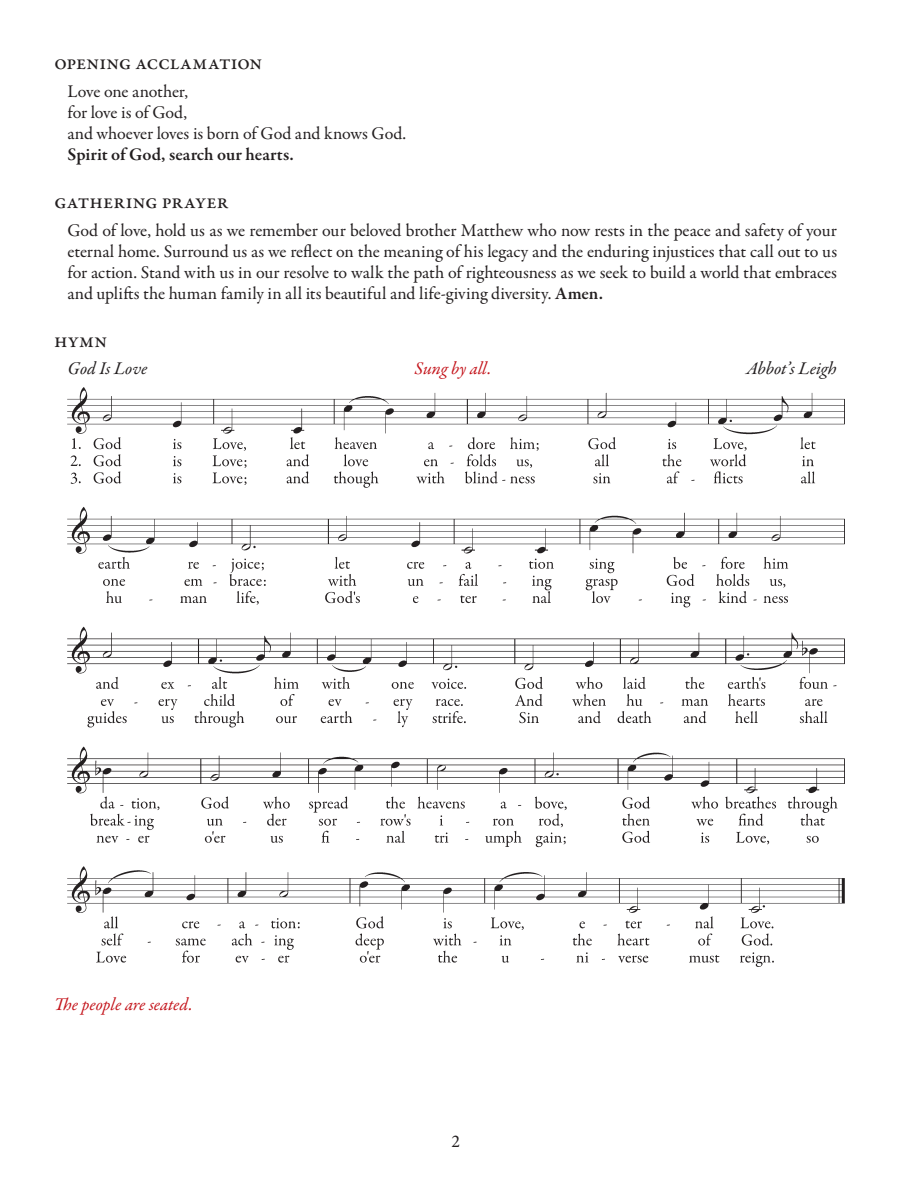
<style>
.page{position:relative;width:918px;height:1188px;background:#fff}
.page>*{position:absolute;margin:0;border:0;box-sizing:border-box;transform-origin:0 0}
.t1{font:500 21px "Garamond Premr Pro";color:#231f20}
.t2{font:18px/21px "Garamond Premr Pro";color:#231f20}
.t3{font:italic 18px "Garamond Premr Pro";letter-spacing:-.005em;color:#c4151c}
.t4{font:600 18px "Garamond Premr Pro";letter-spacing:.005em;color:#231f20}
.t5{font:italic 18px "Garamond Premr Pro";letter-spacing:-.005em;color:#231f20}
.t6{font:18px "Minion Pro";color:#231f20}
.s1{font-weight:600}
</style>
<div class="page">
<img style="left:68px;top:388px;width:776px;height:578px">
<p class="t1" style="left:54px;top:50px;width:210px">opening acclamation</p>
<p class="t2" style="left:68px;top:81px;width:340px">Love one another,<br>for love is of God,<br>and whoever loves is born of God and knows God.</p>
<p class="t4" style="left:68px;top:143px;width:228px">Spirit of God, search our hearts.</p>
<p class="t1" style="left:54px;top:189px;width:176px">gathering prayer</p>
<p class="t2" style="left:68px;top:220px;width:771px;text-align:justify">God of love, hold us as we remember our beloved brother Matthew who now rests in the peace and safety of your eternal home. Surround us as we reflect on the meaning of his legacy and the enduring injustices that call out to us for action. Stand with us in our resolve to walk the path of righteousness as we seek to build a world that embraces and uplifts the human family in all its beautiful and life-giving diversity. <span class="s1">Amen.</span></p>
<p class="t1" style="left:54px;top:327px;width:55px">hymn</p>
<p class="t5" style="left:68px;top:357px;width:82px">God Is Love</p>
<p class="t3" style="left:415px;top:357px;width:78px">Sung by all.</p>
<p class="t5" style="left:746px;top:357px;width:92px">Abbot’s Leigh</p>
<p class="t3" style="left:54px;top:993px;width:140px">The people are seated.</p>
<p class="t6" style="left:451px;top:1129px;width:10px">2</p>
</div>
